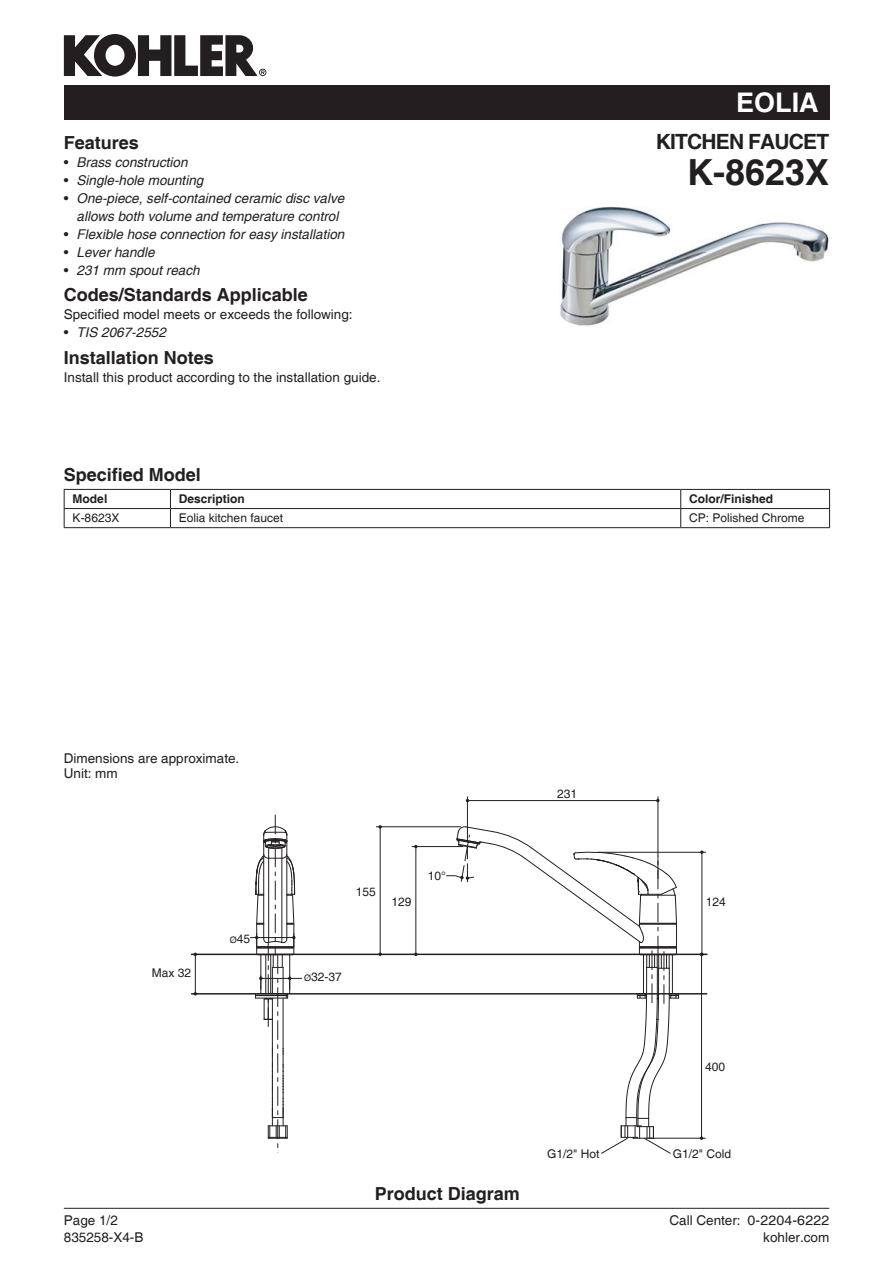
<style>
.page{position:relative;width:893px;height:1263px;background:#fff}
.page>*{position:absolute;margin:0;border:0;box-sizing:border-box;transform-origin:0 0}
.t1{font:700 36px "Helvetica";color:#231f20}
.t2{font:700 27px "Helvetica";color:#fff}
.t3{font:700 21px "Helvetica";letter-spacing:-.04em;color:#231f20}
.t4{font:700 18px "Helvetica";color:#231f20}
.t5{font:italic 13.5px/18px "Helvetica";color:#231f20;text-align:center}
.t6{font:13.5px/16.5px "Helvetica";color:#231f20}
.t7{font:12px "Helvetica";color:#231f20}
.t8{font:700 12px "Helvetica";color:#231f20}
.s1{font-style:normal}
.s2{font-size:9px}
</style>
<div class="page">
<div style="left:64px;top:85px;width:765px;height:34px;background:#231f20"></div>
<svg style="left:64px;top:34px;width:202px;height:43px"></svg>
<hr style="left:64px;top:1208px;width:765px;height:1px;background:#231f20">
<hr style="left:170px;top:527px;width:511px;height:1px;background:#231f20">
<hr style="left:64px;top:508px;width:106px;height:1px;background:#231f20">
<hr style="left:170px;top:508px;width:511px;height:1px;background:#231f20">
<hr style="left:681px;top:508px;width:149px;height:1px;background:#231f20">
<hr style="left:681px;top:527px;width:149px;height:1px;background:#231f20">
<hr style="left:64px;top:489px;width:106px;height:1px;background:#231f20">
<svg style="left:64px;top:490px;width:1px;height:37px"></svg>
<hr style="left:170px;top:489px;width:511px;height:1px;background:#231f20">
<svg style="left:170px;top:490px;width:1px;height:37px"></svg>
<hr style="left:681px;top:489px;width:149px;height:1px;background:#231f20">
<svg style="left:680px;top:490px;width:1px;height:37px"></svg>
<svg style="left:829px;top:490px;width:1px;height:37px"></svg>
<hr style="left:64px;top:527px;width:106px;height:1px;background:#231f20">
<img style="left:560px;top:206px;width:269px;height:120px">
<hr style="left:191px;top:953px;width:516px;height:2px;background:#231f20">
<hr style="left:191px;top:993px;width:516px;height:1px;background:#231f20">
<hr style="left:195px;top:954px;width:1px;height:40px;background:#231f20">
<hr style="left:598px;top:852px;width:108px;height:1px;background:#231f20">
<hr style="left:702px;top:852px;width:1px;height:102px;background:#231f20">
<svg style="left:700px;top:850px;width:4px;height:4px"></svg>
<hr style="left:412px;top:846px;width:51px;height:1px;background:#231f20">
<hr style="left:416px;top:846px;width:1px;height:108px;background:#231f20">
<hr style="left:376px;top:826px;width:85px;height:1px;background:#231f20">
<hr style="left:380px;top:827px;width:1px;height:127px;background:#231f20">
<hr style="left:467px;top:796px;width:1px;height:46px;background:#231f20">
<hr style="left:658px;top:796px;width:1px;height:83px;background:#231f20">
<hr style="left:468px;top:800px;width:190px;height:1px;background:#231f20">
<hr style="left:647px;top:1138px;width:59px;height:1px;background:#231f20">
<hr style="left:701px;top:954px;width:1px;height:184px;background:#231f20">
<svg style="left:446px;top:826px;width:233px;height:328px"></svg>
<svg style="left:250px;top:815px;width:52px;height:338px"></svg>
<h3 class="t4" style="left:64px;top:132px;width:77px">Features</h3>
<p class="t5" style="left:64px;top:154px;width:125px"><span class="s1">•</span> Brass construction</p>
<p class="t5" style="left:64px;top:172px;width:141px"><span class="s1">•</span> Single-hole mounting</p>
<p class="t5" style="left:64px;top:190px;width:282px"><span class="s1">•</span> One-piece, self-contained ceramic disc valve allows both volume and temperature control</p>
<p class="t5" style="left:64px;top:226px;width:282px"><span class="s1">•</span> Flexible hose connection for easy installation</p>
<p class="t5" style="left:64px;top:244px;width:92px"><span class="s1">•</span> Lever handle</p>
<p class="t5" style="left:64px;top:262px;width:137px"><span class="s1">•</span> 231 mm spout reach</p>
<h3 class="t4" style="left:64px;top:284px;width:246px">Codes/Standards Applicable</h3>
<p class="t6" style="left:64px;top:307px;width:290px">Specified model meets or exceeds the following:</p>
<p class="t5" style="left:64px;top:324px;width:104px"><span class="s1">•</span> TIS 2067-2552</p>
<h3 class="t4" style="left:64px;top:347px;width:152px">Installation Notes</h3>
<p class="t6" style="left:64px;top:369px;width:318px">Install this product according to the installation guide.</p>
<h3 class="t4" style="left:64px;top:463px;width:139px">Specified Model</h3>
<h2 class="t2" style="left:736px;top:86px;width:84px">EOLIA</h2>
<h3 class="t3" style="left:656px;top:129px;width:175px">KITCHEN FAUCET</h3>
<h1 class="t1" style="left:687px;top:150px;width:144px">K-8623X</h1>
<p class="t8" style="left:73px;top:492px;width:36px">Model</p>
<p class="t8" style="left:179px;top:492px;width:68px">Description</p>
<p class="t8" style="left:689px;top:492px;width:86px">Color/Finished</p>
<p class="t7" style="left:73px;top:511px;width:48px">K-8623X</p>
<p class="t7" style="left:179px;top:511px;width:106px">Eolia kitchen faucet</p>
<p class="t7" style="left:689px;top:511px;width:117px">CP: Polished Chrome</p>
<p class="t6" style="left:64px;top:751px;width:177px;line-height:15px">Dimensions are approximate.<br>Unit: mm</p>
<p class="t7" style="left:152px;top:965px;width:41px">Max 32</p>
<p class="t7" style="left:230px;top:931px;width:22px"><span class="s2">Ø</span>45</p>
<p class="t6" style="left:64px;top:1213px;width:81px">Page 1/2<br>835258-X4-B</p>
<p class="t7" style="left:557px;top:786px;width:22px">231</p>
<p class="t7" style="left:356px;top:884px;width:22px">155</p>
<p class="t7" style="left:428px;top:869px;width:20px">10°</p>
<p class="t7" style="left:391px;top:895px;width:22px">129</p>
<p class="t7" style="left:706px;top:894px;width:22px">124</p>
<p class="t7" style="left:304px;top:970px;width:39px"><span class="s2">Ø</span>32-37</p>
<p class="t7" style="left:705px;top:1060px;width:22px">400</p>
<h3 class="t4" style="left:375px;top:1182px;width:147px">Product Diagram</h3>
<p class="t7" style="left:547px;top:1146px;width:54px">G1/2" Hot</p>
<p class="t7" style="left:673px;top:1146px;width:60px">G1/2" Cold</p>
<p class="t6" style="left:669px;top:1213px;width:161px;text-align:right">Call Center: 0-2204-6222 kohler.com</p>
</div>
